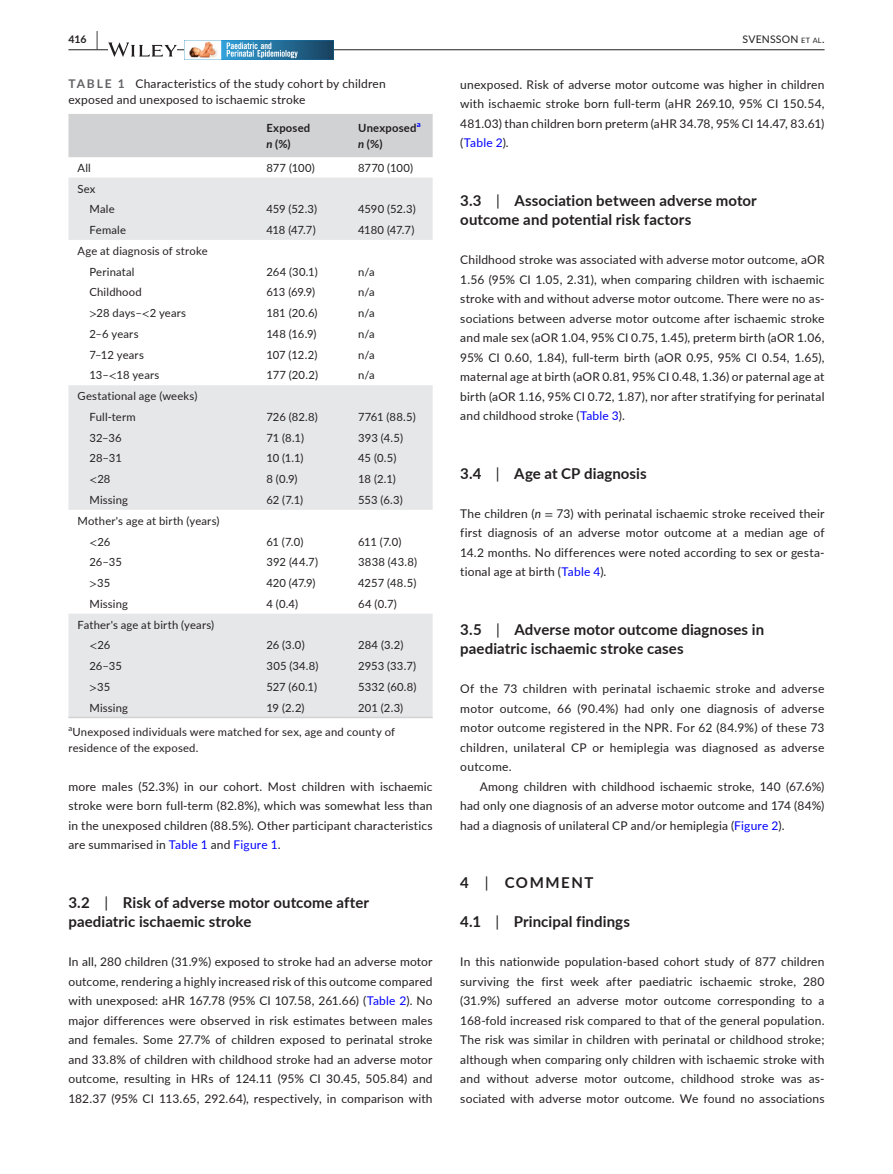
<style>
.page{position:relative;width:893px;height:1174px;background:#fff}
.page>*{position:absolute;margin:0;border:0;box-sizing:border-box;transform-origin:0 0}
.t1{font:700 15px/19.5px "Lato";letter-spacing:.005em;color:#231f20}
.t2{font:700 15px "Lato";letter-spacing:.105em;color:#231f20}
.t3{font:12px/19.5px "Lato";letter-spacing:.015em;color:#231f20;text-align:justify}
.t4{font:11.25px/20.7px "Lato";letter-spacing:.015em;color:#231f20}
.t5{font:700 11.25px/15.8px "Lato";letter-spacing:.02em;color:#231f20}
.t6{font:10.5px "Lato";letter-spacing:.02em;color:#231f20}
.t7{font:700 10.5px "Lato";color:#231f20}
.t8{font:700 7.8px "Lato";color:#00f}
.t9{font:7.8px "Lato";color:#231f20}
.s1{font-size:19.5px}
.s2{font-size:7.35px}
.s3{font-weight:700;color:#636366}
.s4{font-style:italic}
.s5{font-family:"STIX"}
.s6{color:#00f}
.s7{font-weight:400}
</style>
<div class="page">
<hr style="left:68px;top:49px;width:756px;height:1px;background:#231f20">
<svg style="left:108px;top:42px;width:69px;height:15px"></svg>
<img style="left:185px;top:40px;width:148px;height:19px">
<div style="left:68px;top:114px;width:365px;height:43px;background:#d1d2d4"></div>
<svg style="left:68px;top:178px;width:365px;height:538px;fill:#e6e7e9"></svg>
<hr style="left:68px;top:716px;width:189px;height:2px;background:#d1d2d4">
<hr style="left:257px;top:716px;width:92px;height:2px;background:#d1d2d4">
<hr style="left:349px;top:716px;width:84px;height:2px;background:#d1d2d4">
<p class="t7" style="left:68px;top:31px;width:31px">416 <span class="s1">|</span></p>
<p class="t6" style="left:742px;top:31px;width:84px">SVENSSON <span class="s2">et al</span>.</p>
<p class="t3" style="left:68px;top:75px;width:319px;line-height:16.5px"><span class="s3">TABLE 1</span> Characteristics of the study cohort by children exposed and unexposed to ischaemic stroke</p>
<p class="t5" style="left:266px;top:120px;width:45px">Exposed <span class="s4">n</span> (%)</p>
<p class="t5" style="left:358px;top:120px;width:60px">Unexposed</p>
<p class="t8" style="left:417px;top:119px;width:5px">a</p>
<p class="t5" style="left:358px;top:135px;width:26px"><span class="s4">n</span> (%)</p>
<p class="t4" style="left:77px;top:157px;width:15px">All</p>
<p class="t4" style="left:266px;top:157px;width:50px">877 (100)</p>
<p class="t4" style="left:358px;top:157px;width:57px">8770 (100)</p>
<p class="t4" style="left:89px;top:178px;width:27px;text-indent:-12px">Sex<br>Male</p>
<p class="t4" style="left:266px;top:198px;width:52px">459 (52.3)</p>
<p class="t4" style="left:358px;top:198px;width:59px">4590 (52.3)</p>
<p class="t4" style="left:89px;top:219px;width:38px">Female</p>
<p class="t4" style="left:266px;top:219px;width:51px">418 (47.7)</p>
<p class="t4" style="left:358px;top:219px;width:58px">4180 (47.7)</p>
<p class="t4" style="left:89px;top:240px;width:120px;text-indent:-12px">Age at diagnosis of stroke<br>Perinatal</p>
<p class="t4" style="left:266px;top:261px;width:53px">264 (30.1)</p>
<p class="t4" style="left:358px;top:261px;width:18px">n/a</p>
<p class="t4" style="left:89px;top:281px;width:54px">Childhood</p>
<p class="t4" style="left:266px;top:281px;width:50px">613 (69.9)</p>
<p class="t4" style="left:358px;top:281px;width:18px">n/a</p>
<p class="t4" style="left:89px;top:302px;width:98px"><span class="s5">&gt;</span>28 days–<span class="s5">&lt;</span>2 years</p>
<p class="t4" style="left:266px;top:302px;width:53px">181 (20.6)</p>
<p class="t4" style="left:358px;top:302px;width:18px">n/a</p>
<p class="t4" style="left:89px;top:323px;width:51px">2–6 years</p>
<p class="t4" style="left:266px;top:323px;width:52px">148 (16.9)</p>
<p class="t4" style="left:358px;top:323px;width:18px">n/a</p>
<p class="t4" style="left:89px;top:344px;width:56px">7–12 years</p>
<p class="t4" style="left:266px;top:344px;width:52px">107 (12.2)</p>
<p class="t4" style="left:358px;top:344px;width:18px">n/a</p>
<p class="t4" style="left:89px;top:364px;width:72px">13–<span class="s5">&lt;</span>18 years</p>
<p class="t4" style="left:266px;top:364px;width:53px">177 (20.2)</p>
<p class="t4" style="left:358px;top:364px;width:18px">n/a</p>
<p class="t4" style="left:89px;top:385px;width:109px;text-indent:-12px">Gestational age (weeks)<br>Full-term</p>
<p class="t4" style="left:266px;top:406px;width:53px">726 (82.8)</p>
<p class="t4" style="left:358px;top:406px;width:59px">7761 (88.5)</p>
<p class="t4" style="left:89px;top:427px;width:34px">32–36</p>
<p class="t4" style="left:266px;top:427px;width:39px">71 (8.1)</p>
<p class="t4" style="left:358px;top:427px;width:46px">393 (4.5)</p>
<p class="t4" style="left:89px;top:447px;width:34px">28–31</p>
<p class="t4" style="left:266px;top:447px;width:39px">10 (1.1)</p>
<p class="t4" style="left:358px;top:447px;width:40px">45 (0.5)</p>
<p class="t4" style="left:89px;top:468px;width:22px"><span class="s5">&lt;</span>28</p>
<p class="t4" style="left:266px;top:468px;width:33px">8 (0.9)</p>
<p class="t4" style="left:358px;top:468px;width:39px">18 (2.1)</p>
<p class="t4" style="left:89px;top:489px;width:40px">Missing</p>
<p class="t4" style="left:266px;top:489px;width:38px">62 (7.1)</p>
<p class="t4" style="left:358px;top:489px;width:46px">553 (6.3)</p>
<p class="t4" style="left:89px;top:510px;width:131px;text-indent:-12px">Mother's age at birth (years) <span class="s5">&lt;</span>26</p>
<p class="t4" style="left:266px;top:530px;width:39px">61 (7.0)</p>
<p class="t4" style="left:358px;top:530px;width:45px">611 (7.0)</p>
<p class="t4" style="left:89px;top:551px;width:34px">26–35</p>
<p class="t4" style="left:266px;top:551px;width:53px">392 (44.7)</p>
<p class="t4" style="left:358px;top:551px;width:60px">3838 (43.8)</p>
<p class="t4" style="left:89px;top:572px;width:22px"><span class="s5">&gt;</span>35</p>
<p class="t4" style="left:266px;top:572px;width:51px">420 (47.9)</p>
<p class="t4" style="left:358px;top:572px;width:60px">4257 (48.5)</p>
<p class="t4" style="left:89px;top:593px;width:40px">Missing</p>
<p class="t4" style="left:266px;top:593px;width:33px">4 (0.4)</p>
<p class="t4" style="left:358px;top:593px;width:40px">64 (0.7)</p>
<p class="t4" style="left:89px;top:613px;width:126px;text-indent:-12px">Father's age at birth (years) <span class="s5">&lt;</span>26</p>
<p class="t4" style="left:266px;top:634px;width:40px">26 (3.0)</p>
<p class="t4" style="left:358px;top:634px;width:47px">284 (3.2)</p>
<p class="t4" style="left:89px;top:655px;width:34px">26–35</p>
<p class="t4" style="left:266px;top:655px;width:54px">305 (34.8)</p>
<p class="t4" style="left:358px;top:655px;width:60px">2953 (33.7)</p>
<p class="t4" style="left:89px;top:676px;width:22px"><span class="s5">&gt;</span>35</p>
<p class="t4" style="left:266px;top:676px;width:52px">527 (60.1)</p>
<p class="t4" style="left:358px;top:676px;width:60px">5332 (60.8)</p>
<p class="t4" style="left:89px;top:696px;width:40px">Missing</p>
<p class="t4" style="left:266px;top:696px;width:40px">19 (2.2)</p>
<p class="t4" style="left:358px;top:696px;width:47px">201 (2.3)</p>
<p class="t9" style="left:68px;top:722px;width:5px">a</p>
<p class="t4" style="left:68px;top:724px;width:328px;line-height:15.8px;text-indent:4px">Unexposed individuals were matched for sex, age and county of residence of the exposed.</p>
<p class="t3" style="left:68px;top:776px;width:366px">more males (52.3%) in our cohort. Most children with ischaemic stroke were born full-term (82.8%), which was somewhat less than in the unexposed children (88.5%). Other participant characteristics are summarised in <span class="s6">Table 1</span> and <span class="s6">Figure 1</span>.</p>
<p class="t1" style="left:68px;top:892px;width:302px">3.2 <span class="s7">|</span> Risk of adverse motor outcome after paediatric ischaemic stroke</p>
<p class="t3" style="left:68px;top:951px;width:366px">In all, 280 children (31.9%) exposed to stroke had an adverse motor outcome, rendering a highly increased risk of this outcome compared with unexposed: aHR 167.78 (95% CI 107.58, 261.66) (<span class="s6">Table 2</span>). No major differences were observed in risk estimates between males and females. Some 27.7% of children exposed to perinatal stroke and 33.8% of children with childhood stroke had an adverse motor outcome, resulting in HRs of 124.11 (95% CI 30.45, 505.84) and 182.37 (95% CI 113.65, 292.64), respectively, in comparison with</p>
<p class="t3" style="left:460px;top:74px;width:366px">unexposed. Risk of adverse motor outcome was higher in children with ischaemic stroke born full-term (aHR 269.10, 95% CI 150.54, 481.03) than children born preterm (aHR 34.78, 95% CI 14.47, 83.61) (<span class="s6">Table 2</span>).</p>
<p class="t1" style="left:460px;top:190px;width:298px">3.3 <span class="s7">|</span> Association between adverse motor outcome and potential risk factors</p>
<p class="t3" style="left:460px;top:249px;width:366px">Childhood stroke was associated with adverse motor outcome, aOR 1.56 (95% CI 1.05, 2.31), when comparing children with ischaemic stroke with and without adverse motor outcome. There were no as&shy;sociations between adverse motor outcome after ischaemic stroke and male sex (aOR 1.04, 95% CI 0.75, 1.45), preterm birth (aOR 1.06, 95% CI 0.60, 1.84), full-term birth (aOR 0.95, 95% CI 0.54, 1.65), maternal age at birth (aOR 0.81, 95% CI 0.48, 1.36) or paternal age at birth (aOR 1.16, 95% CI 0.72, 1.87), nor after stratifying for perinatal and childhood stroke (<span class="s6">Table 3</span>).</p>
<p class="t1" style="left:460px;top:463px;width:188px">3.4 <span class="s7">|</span> Age at CP diagnosis</p>
<p class="t3" style="left:460px;top:503px;width:366px">The children (<span class="s4">n</span> <span class="s5">=</span> 73) with perinatal ischaemic stroke received their first diagnosis of an adverse motor outcome at a median age of 14.2 months. No differences were noted according to sex or gesta&shy;tional age at birth (<span class="s6">Table 4</span>).</p>
<p class="t1" style="left:460px;top:619px;width:305px">3.5 <span class="s7">|</span> Adverse motor outcome diagnoses in paediatric ischaemic stroke cases</p>
<p class="t3" style="left:460px;top:678px;width:366px">Of the 73 children with perinatal ischaemic stroke and adverse motor outcome, 66 (90.4%) had only one diagnosis of adverse motor outcome registered in the NPR. For 62 (84.9%) of these 73 children, unilateral CP or hemiplegia was diagnosed as adverse outcome.</p>
<p class="t3" style="left:460px;top:776px;width:366px;text-indent:20px">Among children with childhood ischaemic stroke, 140 (67.6%) had only one diagnosis of an adverse motor outcome and 174 (84%) had a diagnosis of unilateral CP and/or hemiplegia (<span class="s6">Figure 2</span>).</p>
<p class="t2" style="left:460px;top:872px;width:135px">4 <span class="s7">|</span> COMMENT</p>
<p class="t1" style="left:460px;top:911px;width:171px">4.1 <span class="s7">|</span> Principal findings</p>
<p class="t3" style="left:460px;top:951px;width:366px">In this nationwide population-based cohort study of 877 children surviving the first week after paediatric ischaemic stroke, 280 (31.9%) suffered an adverse motor outcome corresponding to a 168-fold increased risk compared to that of the general population.<br>The risk was similar in children with perinatal or childhood stroke; although when comparing only children with ischaemic stroke with and without adverse motor outcome, childhood stroke was as&shy;sociated with adverse motor outcome. We found no associations</p>
</div>
